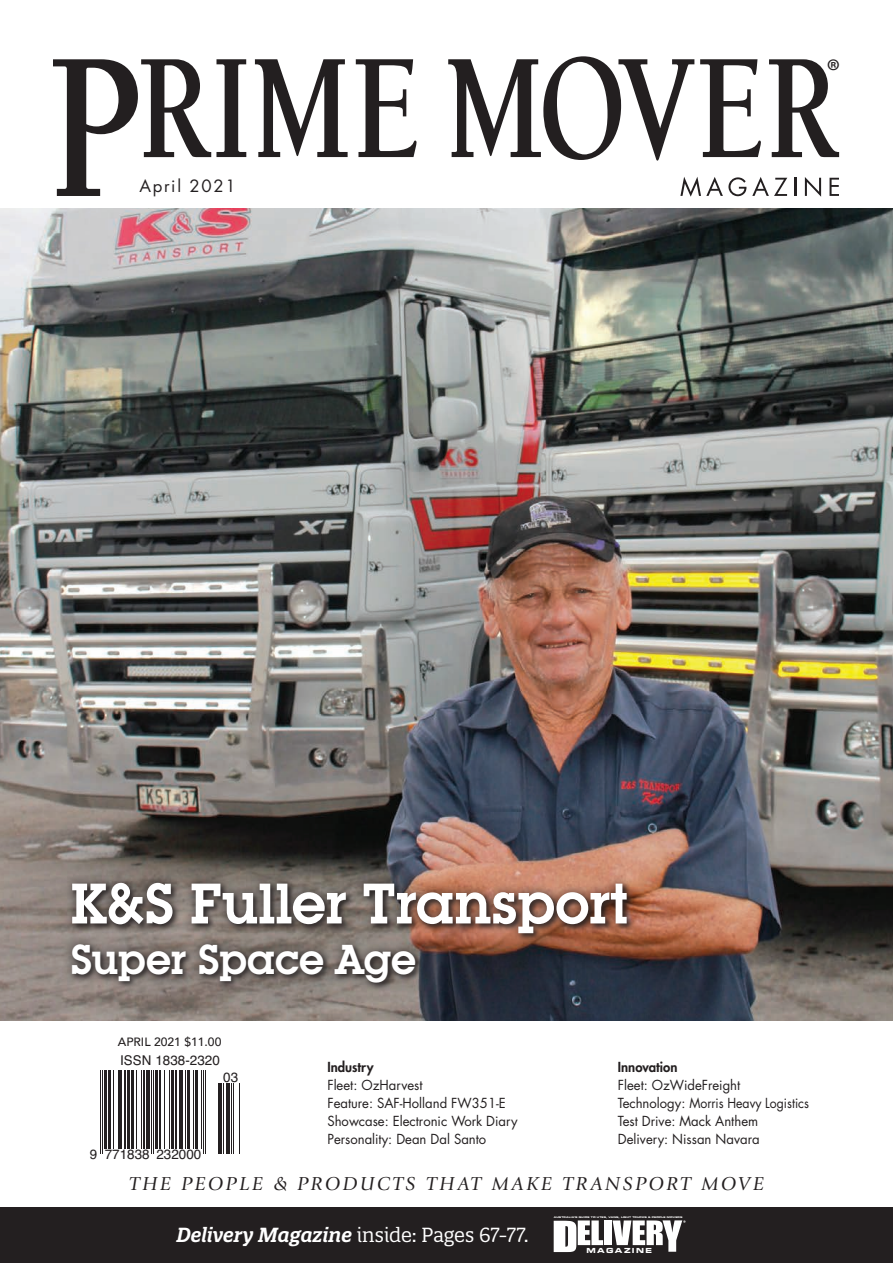
<style>
.page{position:relative;width:893px;height:1263px;background:#fff}
.page>*{position:absolute;margin:0;border:0;box-sizing:border-box;transform-origin:0 0}
.t1{font:600 55.95px "Lubalin Graph IT Cby BT";letter-spacing:-.02em;color:#fff}
.t2{font:600 40.95px "Lubalin Graph IT Cby BT";letter-spacing:-.02em;color:#fff}
.t3{font:33.15px "Myriad Pro";color:#231f20}
.Del_Intro{font:19.8px "Quatro Slab";color:#fff;scale:.96 1}
.t4{font:italic 19.5px "Giovanni";letter-spacing:.13em;color:#231f20}
.t5{font:16.5px "Futura";letter-spacing:.1em;color:#231f20}
.t6{font:13.5px "Futura";color:#231f20}
.t7{font:13.5px "Helvetica";color:#231f20}
.t8{font:800 13.5px "Futura";color:#231f20}
.t9{font:500 12px "Avenir";color:#231f20}
.t10{font:7.05px "Eurostile Bold Extended Two";letter-spacing:.2em;color:#fff}
.t11{font:2.25px "Eurostile Bold Extended Two";letter-spacing:.03em;color:#fff}
.s1{font-weight:600;font-style:italic}
</style>
<div class="page">
<img style="left:0;top:209px;width:893px;height:812px">
<hr style="left:100px;top:1070px;width:1px;height:84px;background:#231f20">
<hr style="left:102px;top:1070px;width:1px;height:84px;background:#231f20">
<hr style="left:104px;top:1070px;width:1px;height:78px;background:#231f20">
<hr style="left:105px;top:1070px;width:1px;height:78px;background:#231f20">
<hr style="left:106px;top:1070px;width:1px;height:78px;background:#231f20">
<hr style="left:109px;top:1070px;width:1px;height:78px;background:#231f20">
<hr style="left:110px;top:1070px;width:1px;height:78px;background:#231f20">
<hr style="left:113px;top:1070px;width:1px;height:78px;background:#231f20">
<hr style="left:118px;top:1070px;width:1px;height:78px;background:#231f20">
<hr style="left:120px;top:1070px;width:1px;height:78px;background:#231f20">
<hr style="left:121px;top:1070px;width:1px;height:78px;background:#231f20">
<hr style="left:124px;top:1070px;width:2px;height:78px;background:#231f20">
<hr style="left:126px;top:1070px;width:1px;height:78px;background:#231f20">
<hr style="left:128px;top:1070px;width:1px;height:78px;background:#231f20">
<hr style="left:129px;top:1070px;width:1px;height:78px;background:#231f20">
<hr style="left:131px;top:1070px;width:1px;height:78px;background:#231f20">
<hr style="left:132px;top:1070px;width:1px;height:78px;background:#231f20">
<hr style="left:133px;top:1070px;width:1px;height:78px;background:#231f20">
<hr style="left:136px;top:1070px;width:1px;height:78px;background:#231f20">
<hr style="left:141px;top:1070px;width:1px;height:78px;background:#231f20">
<hr style="left:143px;top:1070px;width:2px;height:78px;background:#231f20">
<hr style="left:145px;top:1070px;width:1px;height:78px;background:#231f20">
<hr style="left:147px;top:1070px;width:1px;height:78px;background:#231f20">
<hr style="left:148px;top:1070px;width:1px;height:78px;background:#231f20">
<hr style="left:149px;top:1070px;width:1px;height:78px;background:#231f20">
<hr style="left:151px;top:1070px;width:1px;height:84px;background:#231f20">
<hr style="left:154px;top:1070px;width:1px;height:84px;background:#231f20">
<hr style="left:156px;top:1070px;width:1px;height:78px;background:#231f20">
<hr style="left:157px;top:1070px;width:1px;height:78px;background:#231f20">
<hr style="left:159px;top:1070px;width:1px;height:78px;background:#231f20">
<hr style="left:160px;top:1070px;width:1px;height:78px;background:#231f20">
<hr style="left:164px;top:1070px;width:1px;height:78px;background:#231f20">
<hr style="left:169px;top:1070px;width:1px;height:78px;background:#231f20">
<hr style="left:172px;top:1070px;width:1px;height:78px;background:#231f20">
<hr style="left:173px;top:1070px;width:1px;height:78px;background:#231f20">
<hr style="left:175px;top:1070px;width:1px;height:78px;background:#231f20">
<hr style="left:176px;top:1070px;width:1px;height:78px;background:#231f20">
<hr style="left:179px;top:1070px;width:2px;height:78px;background:#231f20">
<hr style="left:181px;top:1070px;width:1px;height:78px;background:#231f20">
<hr style="left:182px;top:1070px;width:1px;height:78px;background:#231f20">
<hr style="left:185px;top:1070px;width:1px;height:78px;background:#231f20">
<hr style="left:187px;top:1070px;width:1px;height:78px;background:#231f20">
<hr style="left:188px;top:1070px;width:2px;height:78px;background:#231f20">
<hr style="left:190px;top:1070px;width:1px;height:78px;background:#231f20">
<hr style="left:193px;top:1070px;width:1px;height:78px;background:#231f20">
<hr style="left:195px;top:1070px;width:1px;height:78px;background:#231f20">
<hr style="left:196px;top:1070px;width:1px;height:78px;background:#231f20">
<hr style="left:197px;top:1070px;width:1px;height:78px;background:#231f20">
<hr style="left:201px;top:1070px;width:1px;height:78px;background:#231f20">
<hr style="left:203px;top:1070px;width:1px;height:84px;background:#231f20">
<hr style="left:205px;top:1070px;width:1px;height:84px;background:#231f20">
<hr style="left:218px;top:1083px;width:1px;height:71px;background:#231f20">
<hr style="left:220px;top:1083px;width:1px;height:71px;background:#231f20">
<hr style="left:221px;top:1083px;width:1px;height:71px;background:#231f20">
<hr style="left:223px;top:1083px;width:1px;height:71px;background:#231f20">
<hr style="left:227px;top:1083px;width:1px;height:71px;background:#231f20">
<hr style="left:228px;top:1083px;width:1px;height:71px;background:#231f20">
<hr style="left:229px;top:1083px;width:1px;height:71px;background:#231f20">
<hr style="left:231px;top:1083px;width:1px;height:71px;background:#231f20">
<hr style="left:233px;top:1083px;width:1px;height:71px;background:#231f20">
<hr style="left:239px;top:1083px;width:1px;height:71px;background:#231f20">
<div style="left:62px;top:873px;width:575px;height:71px;background:#231f20;opacity:.8"></div>
<div style="left:61px;top:934px;width:364px;height:58px;background:#231f20;opacity:.8"></div>
<div style="left:0;top:1208px;width:893px;height:55px;background:#231f20"></div>
<svg style="left:554px;top:1220px;width:49px;height:32px"></svg>
<div style="left:604px;top:1220px;width:7px;height:25px;background:#fff"></div>
<svg style="left:613px;top:1220px;width:73px;height:32px"></svg>
<svg style="left:769px;top:59px;width:70px;height:98px"></svg>
<svg style="left:53px;top:59px;width:193px;height:137px"></svg>
<svg style="left:255px;top:59px;width:93px;height:98px"></svg>
<svg style="left:356px;top:59px;width:60px;height:98px"></svg>
<svg style="left:700px;top:59px;width:61px;height:98px"></svg>
<svg style="left:448px;top:56px;width:246px;height:105px"></svg>
<svg style="left:680px;top:177px;width:66px;height:20px"></svg>
<svg style="left:752px;top:177px;width:35px;height:19px"></svg>
<svg style="left:794px;top:178px;width:2px;height:18px"></svg>
<svg style="left:805px;top:177px;width:16px;height:20px"></svg>
<svg style="left:829px;top:178px;width:10px;height:18px"></svg>
<p class="t5" style="left:139px;top:176px;width:98px">April 2021</p>
<p class="t3" style="left:826px;top:50px;width:15px">®</p>
<p class="t1" style="left:70px;top:869px;width:560px">K&amp;S Fuller Transport</p>
<p class="t2" style="left:70px;top:934px;width:348px">Super Space Age</p>
<p class="t9" style="left:118px;top:1031px;width:105px">APRIL 2021 $11.00</p>
<p class="t7" style="left:120px;top:1049px;width:101px">ISSN 1838-2320</p>
<p class="t8" style="left:327px;top:1059px;width:48px">Industry</p>
<p class="t6" style="left:327px;top:1077px;width:97px">Fleet: OzHarvest</p>
<p class="t6" style="left:327px;top:1095px;width:180px">Feature: SAF-Holland FW351-E</p>
<p class="t6" style="left:327px;top:1113px;width:192px">Showcase: Electronic Work Diary</p>
<p class="t6" style="left:327px;top:1131px;width:160px">Personality: Dean Dal Santo</p>
<p class="t4" style="left:129px;top:1173px;width:636px">THE PEOPLE &amp; PRODUCTS THAT MAKE TRANSPORT MOVE</p>
<p class="Del_Intro" style="left:176px;top:1222px;width:368px"><span class="s1">Delivery Magazine</span> inside: Pages 67-77.</p>
<p class="t8" style="left:618px;top:1059px;width:61px">Innovation</p>
<p class="t6" style="left:618px;top:1077px;width:124px">Fleet: OzWideFreight</p>
<p class="t6" style="left:618px;top:1095px;width:193px">Technology: Morris Heavy Logistics</p>
<p class="t6" style="left:618px;top:1113px;width:142px">Test Drive: Mack Anthem</p>
<p class="t6" style="left:618px;top:1131px;width:143px">Delivery: Nissan Navara</p>
<p class="t7" style="left:223px;top:1067px;width:17px">03</p>
<p class="t7" style="left:90px;top:1143px;width:113px">9 771838 232000</p>
<p class="t11" style="left:554px;top:1215px;width:130px">AUSTRALIA’S GUIDE TO UTES, VANS, LIGHT TRUCKS &amp; PEOPLE MOVERS</p>
<p class="t10" style="left:586px;top:1245px;width:67px">MAGAZINE</p>
</div>
